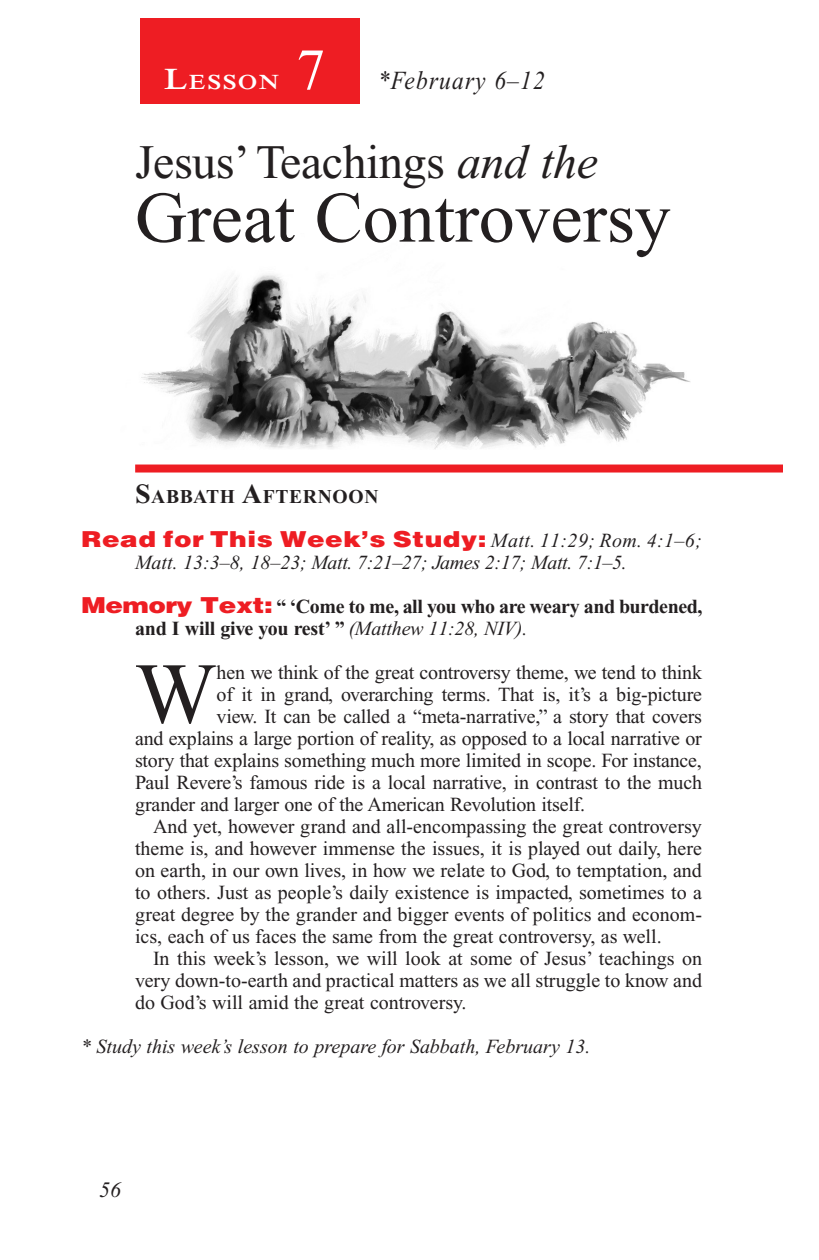
<style>
.page{position:relative;width:819px;height:1260px;background:#fff}
.page>*{position:absolute;margin:0;border:0;box-sizing:border-box;transform-origin:0 0}
.Body_Drop_Cap{font:86.4px "Times New Roman PS Std";color:#231f20}
.Lesson_Head_SA{font:72px "Times New Roman PS Std";color:#231f20}
.Lesson_Number{font:58px "Times New Roman PS Std";color:#fff}
.Lesson_Head_SA-2{font:48px "Times New Roman PS Std";letter-spacing:-.01em;color:#231f20}
.Lesson_Dates{font:italic 26px "Times New Roman PS Std";letter-spacing:.05em;color:#231f20;scale:.9 1}
.Question{font:900 22px "Helvetica LT Std";letter-spacing:.02em;color:#ee1d23;scale:1.2 1}
.t1{font:italic 22px "Times New Roman PS Std";color:#231f20}
.Lesson_Start_Head{font:600 21px "Times NRMT Std";letter-spacing:.07em;color:#fff;scale:1.1 1}
.Body{font:20px/22px "Times New Roman PS Std";color:#231f20;text-align:justify}
.Body_Drop_Cap-2{font:20px "Times New Roman PS Std";letter-spacing:-.01em;color:#231f20}
.Question-2{font:700 20px/22px "Times New Roman PS Std";letter-spacing:-.02em;color:#231f20}
.Question-3{font:italic 20px "Times New Roman PS Std";color:#231f20}
.Question-4{font:italic 20px "Times New Roman PS Std";letter-spacing:-.02em;color:#231f20}
.Sabbath_Afternoon_He{font:700 19.6px "Times New Roman PS Std";letter-spacing:.035em;color:#231f20}
.s1{font-size:30px}
.s2{font-style:italic}
.s3{font-size:28px}
.s4{font-family:"Times New Roman PS Std";font-weight:400;font-style:italic;font-size:20px;color:#231f20}
.s5{font-family:"Helvetica LT Std";font-weight:900;font-size:22px;color:#ee1d23}
.s6{font-weight:400;font-style:italic}
</style>
<div class="page">
<div style="left:135px;top:465px;width:648px;height:8px;background:#ee1d23"></div>
<div style="left:140px;top:18px;width:220px;height:86px;background:#ee1d23"></div>
<img style="left:141px;top:274px;width:550px;height:175px">
<p class="Lesson_Start_Head" style="left:164px;top:70px;width:106px"><span class="s1">L</span>ESSON</p>
<p class="Lesson_Number" style="left:296px;top:38px;width:30px">7</p>
<p class="Lesson_Dates" style="left:378px;top:66px;width:187px">*February 6–12</p>
<p class="Lesson_Head_SA-2" style="left:135px;top:135px;width:465px">Jesus’ Teachings <span class="s2">and the</span></p>
<p class="Lesson_Head_SA" style="left:135px;top:178px;width:537px">Great Controversy</p>
<p class="Sabbath_Afternoon_He" style="left:135px;top:485px;width:245px"><span class="s3">S</span>ABBATH <span class="s3">A</span>FTERNOON</p>
<p class="Question" style="left:81px;top:524px;width:519px">Read for This Week’s Study: <span class="s4">Matt. 11:29; Rom. 4:1–6;</span></p>
<p class="Question-4" style="left:135px;top:551px;width:493px">Matt. 13:3–8, 18–23; Matt. 7:21–27; James 2:17; Matt. 7:1–5.</p>
<p class="Question-2" style="left:135px;top:595px;width:569px;text-indent:-54px"><span class="s5">Memory Text:</span> “ ‘Come to me, all you who are weary and burdened, and I will give you rest’ ” <span class="s6">(Matthew 11:28, NIV).</span></p>
<p class="Body_Drop_Cap" style="left:135px;top:647px;width:83px">W</p>
<p class="Body_Drop_Cap-2" style="left:217px;top:661px;width:487px">hen we think of the great controversy theme, we tend to think</p>
<p class="Body_Drop_Cap-2" style="left:217px;top:683px;width:487px">of it in grand, overarching terms. That is, it’s a big-picture</p>
<p class="Body_Drop_Cap-2" style="left:217px;top:705px;width:487px">view. It can be called a “meta-narrative,” a story that covers</p>
<p class="Body_Drop_Cap-2" style="left:135px;top:727px;width:569px">and explains a large portion of reality, as opposed to a local narrative or</p>
<p class="Body_Drop_Cap-2" style="left:135px;top:749px;width:568px">story that explains something much more limited in scope. For instance,</p>
<p class="Body_Drop_Cap-2" style="left:135px;top:771px;width:569px">Paul Revere’s famous ride is a local narrative, in contrast to the much</p>
<p class="Body_Drop_Cap-2" style="left:135px;top:793px;width:452px">grander and larger one of the American Revolution itself.</p>
<p class="Body" style="left:135px;top:815px;width:569px;text-indent:18px">And yet, however grand and all-encompassing the great controversy theme is, and however immense the issues, it is played out daily, here on earth, in our own lives, in how we relate to God, to temptation, and to others. Just as people’s daily existence is impacted, sometimes to a great degree by the grander and bigger events of politics and econom&shy;ics, each of us faces the same from the great controversy, as well.</p>
<p class="Body" style="left:135px;top:947px;width:569px;text-indent:18px">In this week’s lesson, we will look at some of Jesus’ teachings on very down-to-earth and practical matters as we all struggle to know and do God’s will amid the great controversy.</p>
<p class="Question-3" style="left:81px;top:1035px;width:511px">* Study this week’s lesson to prepare for Sabbath, February 13.</p>
<p class="t1" style="left:99px;top:1178px;width:23px">56</p>
</div>
